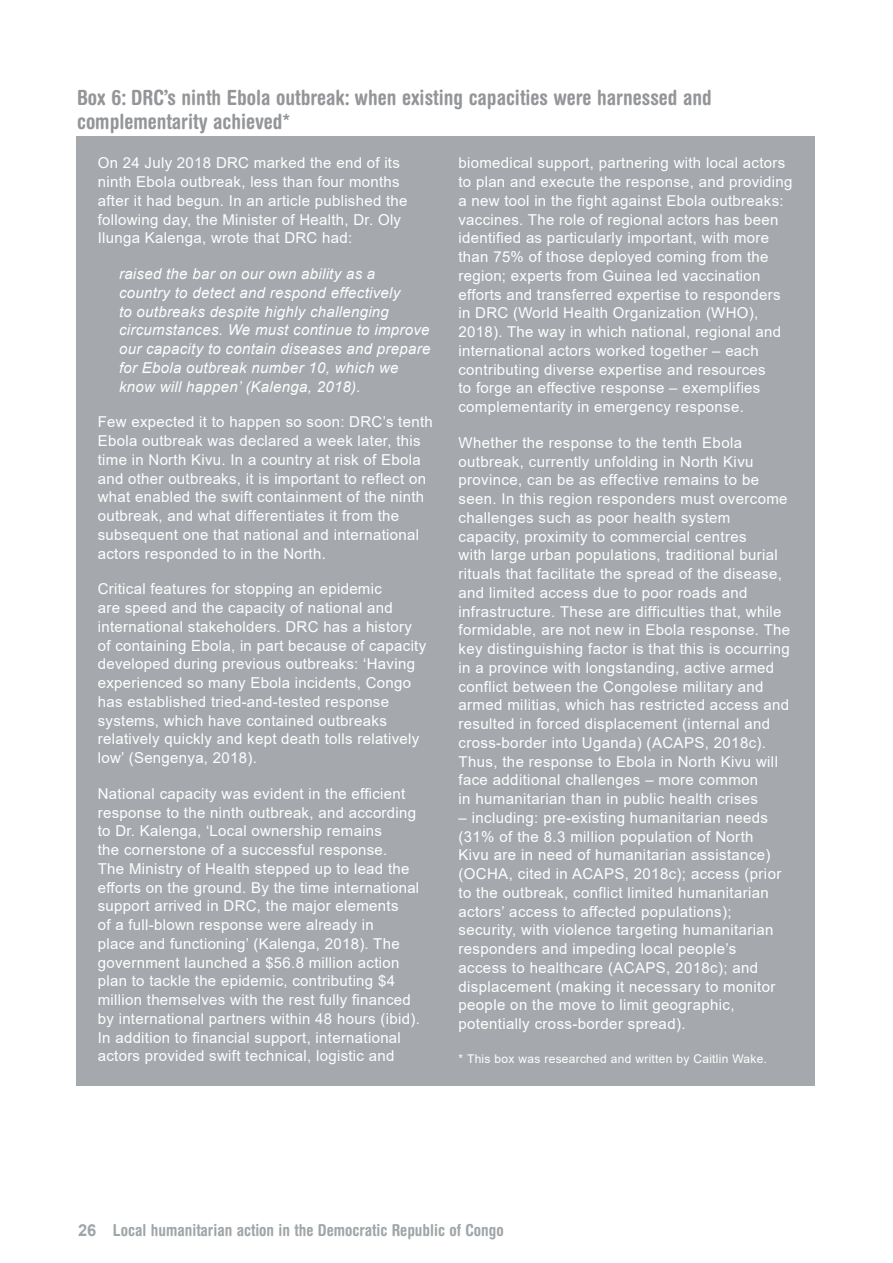
<style>
.page{position:relative;width:893px;height:1263px;background:#fff}
.page>*{position:absolute;margin:0;border:0;box-sizing:border-box;transform-origin:0 0}
.t1{font:700 condensed 21px/24px "Helvetica Rounded LT Std";color:#939598}
.t2{font:700 condensed 16.5px "Helvetica Rounded LT Std";color:#9fa5a8}
.t3{font:15px/18.8px "Arial";letter-spacing:.02em;color:#fff}
.t4{font:italic 15px/18.8px "Arial";letter-spacing:.02em;color:#fff}
.t5{font:12px "Arial";letter-spacing:.02em;color:#fff}
.s1{font-family:"Arial";font-stretch:normal}
</style>
<div class="page">
<div style="left:77px;top:136px;width:738px;height:949px;background:#a5a8ad"></div>
<h1 class="t1" style="left:77px;top:85px;width:636px">Box 6: DRC’s ninth Ebola outbreak: when existing capacities were harnessed and complementarity achieved*</h1>
<p class="t3" style="left:98px;top:154px;width:311px">On 24 July 2018 DRC marked the end of its ninth Ebola outbreak, less than four months after it had begun. In an article published the following day, the Minister of Health, Dr. Oly Ilunga Kalenga, wrote that DRC had:</p>
<p class="t4" style="left:119px;top:265px;width:313px">raised the bar on our own ability as a<br>country to detect and respond effectively<br>to outbreaks despite highly challenging circumstances. We must continue to improve our capacity to contain diseases and prepare for Ebola outbreak number 10, which we know will happen’ (Kalenga, 2018).</p>
<p class="t3" style="left:98px;top:413px;width:337px">Few expected it to happen so soon: DRC’s tenth Ebola outbreak was declared a week later, this time in North Kivu. In a country at risk of Ebola and other outbreaks, it is important to reflect on what enabled the swift containment of the ninth outbreak, and what differentiates it from the subsequent one that national and international actors responded to in the North.</p>
<p class="t3" style="left:98px;top:580px;width:330px">Critical features for stopping an epidemic<br>are speed and the capacity of national and international stakeholders. DRC has a history of containing Ebola, in part because of capacity developed during previous outbreaks: ‘Having experienced so many Ebola incidents, Congo has established tried-and-tested response systems, which have contained outbreaks relatively quickly and kept death tolls relatively low’ (Sengenya, 2018).</p>
<p class="t3" style="left:98px;top:784px;width:324px">National capacity was evident in the efficient response to the ninth outbreak, and according to Dr. Kalenga, ‘Local ownership remains<br>the cornerstone of a successful response.<br>The Ministry of Health stepped up to lead the efforts on the ground. By the time international support arrived in DRC, the major elements<br>of a full-blown response were already in<br>place and functioning’ (Kalenga, 2018). The government launched a $56.8 million action plan to tackle the epidemic, contributing $4 million themselves with the rest fully financed by international partners within 48 hours (ibid).<br>In addition to financial support, international actors provided swift technical, logistic and</p>
<p class="t3" style="left:458px;top:154px;width:335px">biomedical support, partnering with local actors to plan and execute the response, and providing a new tool in the fight against Ebola outbreaks: vaccines. The role of regional actors has been identified as particularly important, with more than 75% of those deployed coming from the region; experts from Guinea led vaccination efforts and transferred expertise to responders in DRC (World Health Organization (WHO), 2018). The way in which national, regional and international actors worked together – each contributing diverse expertise and resources<br>to forge an effective response – exemplifies complementarity in emergency response.</p>
<p class="t3" style="left:458px;top:433px;width:333px">Whether the response to the tenth Ebola outbreak, currently unfolding in North Kivu province, can be as effective remains to be seen. In this region responders must overcome challenges such as poor health system capacity, proximity to commercial centres<br>with large urban populations, traditional burial rituals that facilitate the spread of the disease, and limited access due to poor roads and infrastructure. These are difficulties that, while formidable, are not new in Ebola response. The key distinguishing factor is that this is occurring in a province with longstanding, active armed conflict between the Congolese military and armed militias, which has restricted access and resulted in forced displacement (internal and cross-border into Uganda) (ACAPS, 2018c).<br>Thus, the response to Ebola in North Kivu will face additional challenges – more common<br>in humanitarian than in public health crises</p>
<p class="t3" style="left:458px;top:808px;width:324px">– including: pre-existing humanitarian needs (31% of the 8.3 million population of North Kivu are in need of humanitarian assistance) (OCHA, cited in ACAPS, 2018c); access (prior to the outbreak, conflict limited humanitarian actors’ access to affected populations); security, with violence targeting humanitarian responders and impeding local people’s access to healthcare (ACAPS, 2018c); and displacement (making it necessary to monitor people on the move to limit geographic, potentially cross-border spread).</p>
<p class="t5" style="left:458px;top:1050px;width:310px">* This box was researched and written by Caitlin Wake.</p>
<p class="t2" style="left:78px;top:1220px;width:427px"><span class="s1">26</span> Local humanitarian action in the Democratic Republic of Congo</p>
</div>
